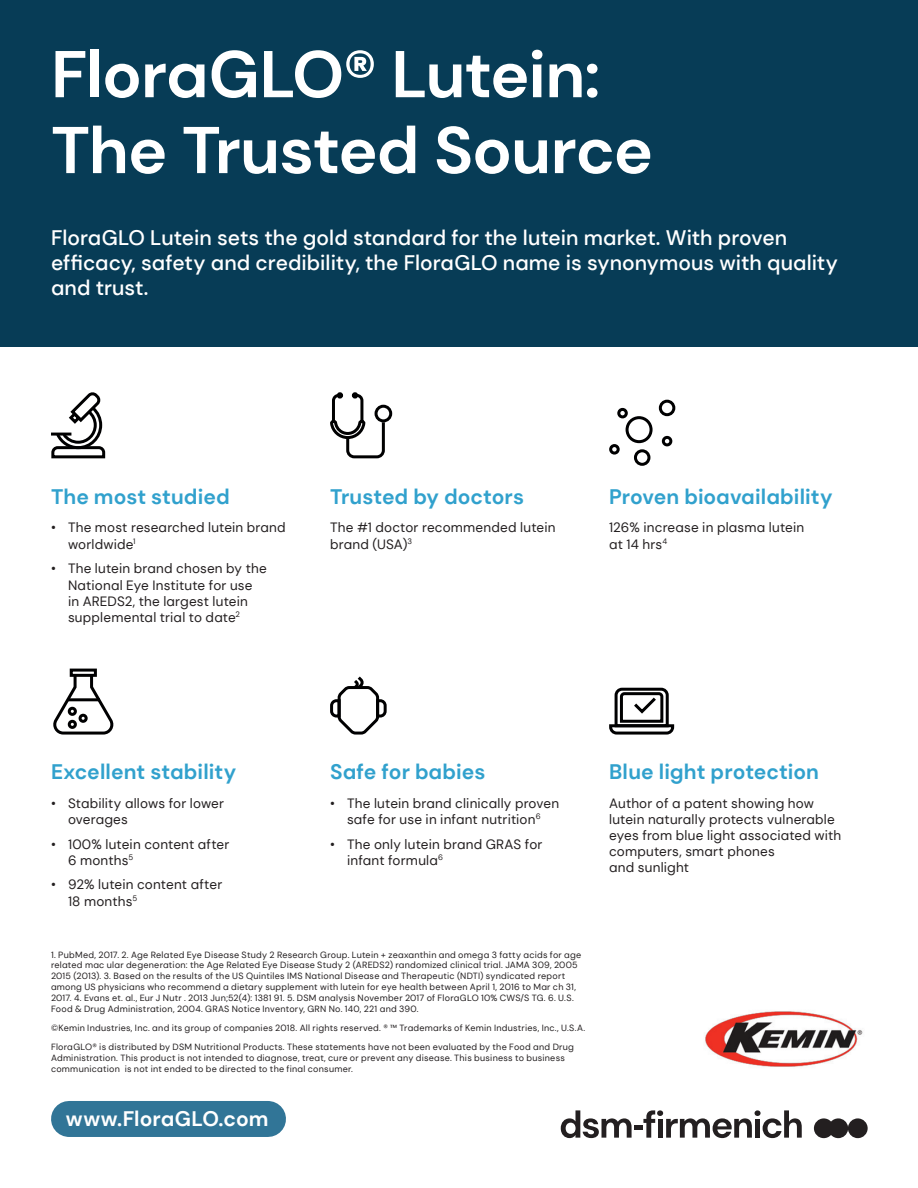
<style>
.page{position:relative;width:918px;height:1188px;background:#fff}
.page>*{position:absolute;margin:0;border:0;box-sizing:border-box;transform-origin:0 0}
.t1{font:700 66px/75.9px "DM Sans";letter-spacing:-.02em;color:#fff}
.t2{font:500 21px/25.2px "DM Sans";color:#fff}
.t3{font:700 21px "DM Sans";color:#31a1cd}
.t4{font:700 21px "DM Sans";letter-spacing:.005em;color:#fff}
.t5{font:13.5px/16.2px "DM Sans";letter-spacing:.015em;color:#231f20}
.t6{font:9px/10.8px "DM Sans";letter-spacing:.03em;color:#231f20}
</style>
<div class="page">
<div style="left:0;top:0;width:918px;height:347px;background:#073c56"></div>
<svg style="left:51px;top:392px;width:54px;height:66px"></svg>
<svg style="left:561px;top:1110px;width:241px;height:28px"></svg>
<svg style="left:814px;top:1118px;width:54px;height:20px"></svg>
<div style="left:69px;top:1101px;width:199px;height:36px;background:#317597"></div>
<img style="left:705px;top:1011px;width:158px;height:56px">
<svg style="left:330px;top:677px;width:57px;height:58px"></svg>
<svg style="left:330px;top:393px;width:56px;height:65px"></svg>
<div style="left:375px;top:405px;width:17px;height:17px;border:3px solid #000001;border-radius:50%"></div>
<div style="left:337px;top:392px;width:6px;height:7px;border:3px solid #000001;border-radius:50%"></div>
<div style="left:352px;top:392px;width:6px;height:7px;border:3px solid #000001;border-radius:50%"></div>
<svg style="left:53px;top:672px;width:60px;height:63px"></svg>
<hr style="left:68px;top:698px;width:32px;height:3px;background:#000001">
<div style="left:70px;top:669px;width:27px;height:8px;border:3px solid #000001"></div>
<div style="left:68px;top:707px;width:9px;height:9px;border:3px solid #000001;border-radius:50%"></div>
<div style="left:79px;top:714px;width:9px;height:9px;border:3px solid #000001;border-radius:50%"></div>
<div style="left:68px;top:720px;width:9px;height:9px;border:3px solid #000001;border-radius:50%"></div>
<div style="left:626px;top:416px;width:27px;height:27px;border:3px solid #000001;border-radius:50%"></div>
<div style="left:617px;top:408px;width:11px;height:10px;border:3px solid #000001;border-radius:50%"></div>
<div style="left:662px;top:436px;width:10px;height:10px;border:3px solid #000001;border-radius:50%"></div>
<div style="left:609px;top:444px;width:11px;height:11px;border:3px solid #000001;border-radius:50%"></div>
<div style="left:659px;top:400px;width:16px;height:16px;border:3px solid #000001;border-radius:50%"></div>
<div style="left:634px;top:449px;width:16px;height:17px;border:3px solid #000001;border-radius:50%"></div>
<svg style="left:609px;top:688px;width:65px;height:47px"></svg>
<h1 class="t1" style="left:51px;top:36px;width:604px">FloraGLO® Lutein:<br>The Trusted Source</h1>
<h2 class="t2" style="left:51px;top:225px;width:788px">FloraGLO Lutein sets the gold standard for the lutein market. With proven efficacy, safety and credibility, the FloraGLO name is synonymous with quality and trust.</h2>
<h2 class="t3" style="left:51px;top:483px;width:180px">The most studied</h2>
<h3 class="t5" style="left:68px;top:520px;width:219px;text-indent:-17px">• The most researched lutein brand worldwide<sup>1</sup></h3>
<h3 class="t5" style="left:68px;top:560px;width:200px;text-indent:-17px">• The lutein brand chosen by the<br>National Eye Institute for use in AREDS2, the largest lutein supplemental trial to date<sup>2</sup></h3>
<h2 class="t3" style="left:330px;top:483px;width:196px">Trusted by doctors</h2>
<h3 class="t5" style="left:330px;top:520px;width:227px">The #1 doctor recommended lutein brand (USA)<sup>3</sup></h3>
<h2 class="t3" style="left:609px;top:483px;width:225px">Proven bioavailability</h2>
<h3 class="t5" style="left:609px;top:520px;width:196px">126% increase in plasma lutein at 14 hrs<sup>4</sup></h3>
<h2 class="t3" style="left:51px;top:758px;width:187px">Excellent stability</h2>
<h3 class="t5" style="left:68px;top:795px;width:158px;text-indent:-17px">• Stability allows for lower overages</h3>
<h3 class="t5" style="left:68px;top:836px;width:163px;text-indent:-17px">• 100% lutein content after<br>6 months<sup>5</sup></h3>
<h3 class="t5" style="left:68px;top:877px;width:156px;text-indent:-17px">• 92% lutein content after<br>18 months<sup>5</sup></h3>
<h2 class="t3" style="left:330px;top:758px;width:157px">Safe for babies</h2>
<h3 class="t5" style="left:330px;top:795px;width:231px;text-align:center">• The lutein brand clinically proven safe for use in infant nutrition<sup>6</sup></h3>
<h3 class="t5" style="left:347px;top:836px;width:197px;text-indent:-17px">• The only lutein brand GRAS for infant formula<sup>6</sup></h3>
<p class="t6" style="left:51px;top:949px;width:532px">1. PubMed, 2017. 2. Age Related Eye Disease Study 2 Research Group. Lutein + zeaxanthin and omega 3 fatty acids for age related mac ular degeneration: the Age Related Eye Disease Study 2 (AREDS2) randomized clinical trial. JAMA 309, 2005<br>2015 (2013). 3. Based on the results of the US Quintiles IMS National Disease and Therapeutic (NDTI) syndicated report among US physicians who recommend a dietary supplement with lutein for eye health between April 1, 2016 to Mar ch 31, 2017. 4. Evans et. al., Eur J Nutr . 2013 Jun;52(4): 1381 91. 5. DSM analysis November 2017 of FloraGLO 10% CWS/S TG. 6. U.S.<br>Food &amp; Drug Administration, 2004. GRAS Notice Inventory, GRN No. 140, 221 and 390.</p>
<p class="t6" style="left:51px;top:1018px;width:536px;line-height:19.4px">©Kemin Industries, Inc. and its group of companies 2018. All rights reserved. ® ™ Trademarks of Kemin Industries, Inc., U.S.A.<br>FloraGLO® is distributed by DSM Nutritional Products. These statements have not been evaluated by the Food and Drug</p>
<p class="t6" style="left:51px;top:1052px;width:515px">Administration. This product is not intended to diagnose, treat, cure or prevent any disease. This business to business communication is not int ended to be directed to the final consumer.</p>
<h2 class="t4" style="left:66px;top:1105px;width:204px">www.FloraGLO.com</h2>
<h2 class="t3" style="left:609px;top:758px;width:211px">Blue light protection</h2>
<h3 class="t5" style="left:609px;top:795px;width:234px">Author of a patent showing how lutein naturally protects vulnerable eyes from blue light associated with computers, smart phones<br>and sunlight</h3>
</div>
